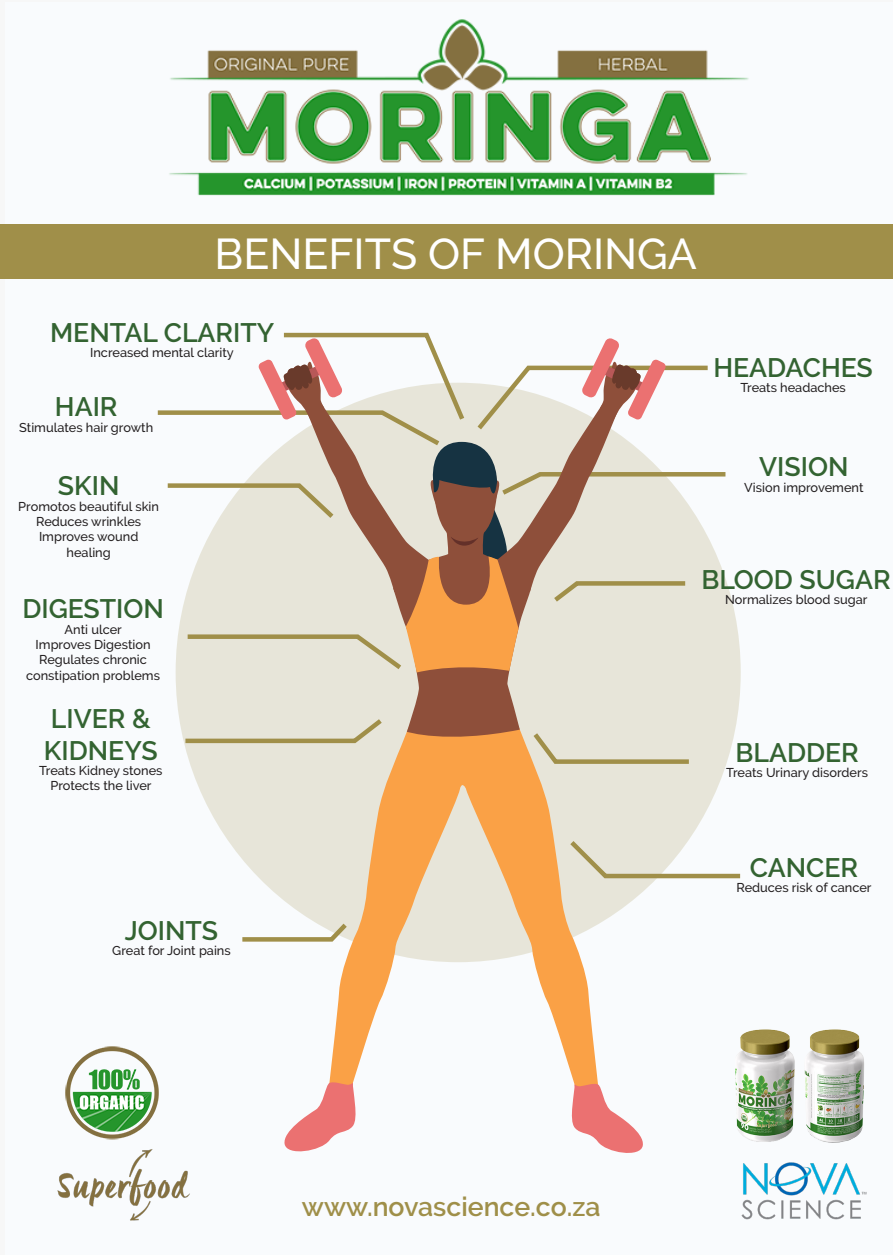
<style>
.page{position:relative;width:893px;height:1255px;background:#fff}
.page>*{position:absolute;margin:0;border:0;box-sizing:border-box;transform-origin:0 0}
.t1{font:500 42.9px "Raleway";color:#fff}
.t2{font:600 26.7px/32px "Raleway";color:#336331}
.t3{font:600 26.7px "Raleway";color:#9f8f49}
.t4{font:500 12.75px/15.3px "Raleway";color:#231f20;text-align:center}
</style>
<div class="page">
<div style="left:5px;top:2px;width:888px;height:1252px;background:#f9fbfd"></div>
<img style="left:741px;top:1162px;width:126px;height:58px">
<img style="left:169px;top:19px;width:580px;height:177px">
<div style="left:0;top:224px;width:893px;height:55px;background:#a08f49"></div>
<div style="left:176px;top:382px;width:565px;height:580px;background:#e7e5d9;border-radius:50%"></div>
<img style="left:65px;top:1046px;width:94px;height:94px">
<img style="left:57px;top:1149px;width:133px;height:72px">
<svg style="left:329px;top:766px;width:82px;height:314px"></svg>
<svg style="left:411px;top:766px;width:187px;height:316px"></svg>
<svg style="left:284px;top:1080px;width:72px;height:72px"></svg>
<svg style="left:571px;top:1082px;width:72px;height:71px"></svg>
<svg style="left:565px;top:836px;width:176px;height:44px"></svg>
<svg style="left:242px;top:918px;width:109px;height:25px"></svg>
<svg style="left:157px;top:332px;width:573px;height:434px"></svg>
<img style="left:735px;top:1029px;width:129px;height:114px">
<h1 class="t1" style="left:215px;top:229px;width:484px">BENEFITS OF MORINGA</h1>
<h2 class="t2" style="left:50px;top:317px;width:226px">MENTAL CLARITY</h2>
<p class="t4" style="left:90px;top:345px;width:145px">Increased mental clarity</p>
<h2 class="t2" style="left:55px;top:391px;width:64px">HAIR</h2>
<p class="t4" style="left:19px;top:419px;width:136px">Stimulates hair growth</p>
<h2 class="t2" style="left:58px;top:470px;width:63px">SKIN</h2>
<p class="t4" style="left:18px;top:498px;width:142px">Promotos beautiful skin<br>Reduces wrinkles<br>Improves wound healing</p>
<h2 class="t2" style="left:713px;top:352px;width:161px">HEADACHES</h2>
<p class="t4" style="left:740px;top:380px;width:107px">Treats headaches</p>
<h2 class="t2" style="left:759px;top:451px;width:91px">VISION</h2>
<p class="t4" style="left:744px;top:479px;width:121px">Vision improvement</p>
<h2 class="t2" style="left:22px;top:593px;width:143px">DIGESTION</h2>
<p class="t4" style="left:26px;top:621px;width:135px">Anti ulcer<br>Improves Digestion<br>Regulates chronic constipation problems</p>
<h2 class="t2" style="left:44px;top:702px;width:115px">LIVER &amp;<br>KIDNEYS</h2>
<p class="t4" style="left:39px;top:763px;width:125px">Treats Kidney stones<br>Protects the liver</p>
<h2 class="t2" style="left:125px;top:914px;width:95px">JOINTS</h2>
<p class="t4" style="left:112px;top:943px;width:120px">Great for Joint pains</p>
<h2 class="t3" style="left:302px;top:1190px;width:300px">www.novascience.co.za</h2>
<h2 class="t2" style="left:701px;top:563px;width:191px">BLOOD SUGAR</h2>
<p class="t4" style="left:725px;top:592px;width:144px">Normalizes blood sugar</p>
<h2 class="t2" style="left:735px;top:736px;width:125px">BLADDER</h2>
<p class="t4" style="left:726px;top:765px;width:143px">Treats Urinary disorders</p>
<h2 class="t2" style="left:750px;top:851px;width:110px">CANCER</h2>
<p class="t4" style="left:736px;top:879px;width:137px">Reduces risk of cancer</p>
</div>
